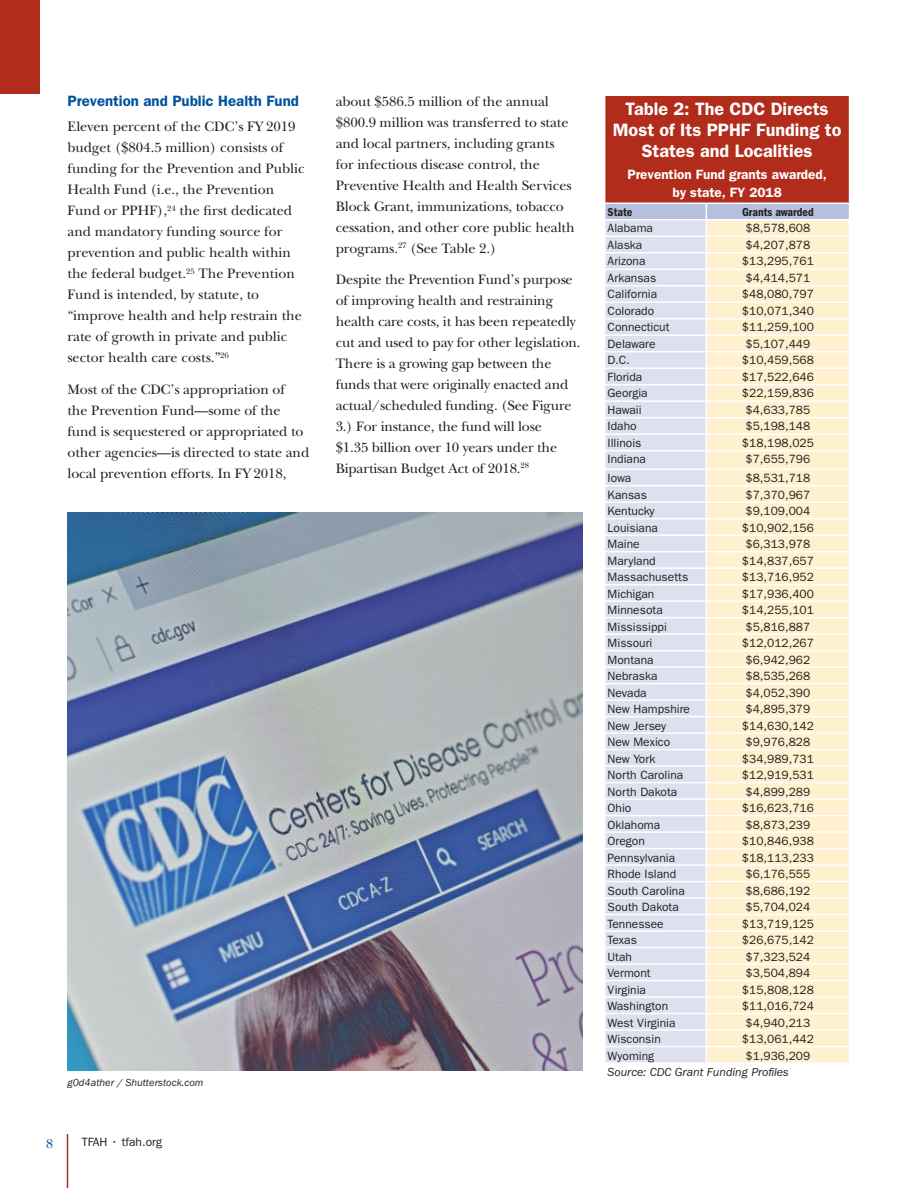
<style>
.page{position:relative;width:918px;height:1188px;background:#fff}
.page>*{position:absolute;margin:0;border:0;box-sizing:border-box;transform-origin:0 0}
.t1{font:600 18px/21px "Franklin Gothic LT";color:#fff;text-align:center}
.t2{font:600 15px "Franklin Gothic LT";color:#00529c}
.t3{font:14.25px/21px "New Baskerville";letter-spacing:-.005em;color:#231f20}
.t4{font:600 13.5px/18px "Franklin Gothic LT";color:#fff;text-align:center}
.t5{font:13.5px "New Baskerville";color:#00529c}
.t6{font:12px "Franklin Gothic LT";color:#231f20}
.t7{font:italic 12px "Franklin Gothic LT";color:#231f20}
.t8{font:600 condensed 12px "Franklin Gothic LT";color:#231f20}
.t9{font:italic 10.5px "Franklin Gothic LT";color:#231f20}
.s1{color:#b22c1c}
</style>
<div class="page">
<hr style="left:67px;top:1134px;width:1px;height:54px;background:#b22c1c">
<div style="left:0;top:0;width:40px;height:94px;background:#b22c1c"></div>
<div style="left:605px;top:95px;width:245px;height:108px;background:#b22c1c"></div>
<hr style="left:604px;top:94px;width:102px;height:2px;background:#fff">
<hr style="left:706px;top:94px;width:144px;height:2px;background:#fff">
<hr style="left:849px;top:96px;width:1px;height:106px;background:#fff">
<hr style="left:604px;top:202px;width:102px;height:2px;background:#fff">
<hr style="left:706px;top:202px;width:144px;height:2px;background:#fff">
<svg style="left:605px;top:203px;width:244px;height:860px;background:#f1ebe0"></svg>
<img style="left:68px;top:512px;width:514px;height:558px">
<p class="t2" style="left:68px;top:92px;width:233px">Prevention and Public Health Fund</p>
<p class="t3" style="left:68px;top:116px;width:239px">Eleven percent of the CDC’s FY 2019 budget ($804.5 million) consists of funding for the Prevention and Public Health Fund (i.e., the Prevention Fund or PPHF),<sup>24</sup> the first dedicated and mandatory funding source for prevention and public health within the federal budget.<sup>25</sup> The Prevention Fund is intended, by statute, to “improve health and help restrain the rate of growth in private and public sector health care costs.”<sup>26</sup></p>
<p class="t3" style="left:68px;top:379px;width:243px">Most of the CDC’s appropriation of<br>the Prevention Fund—some of the fund is sequestered or appropriated to other agencies—is directed to state and local prevention efforts. In FY 2018,</p>
<p class="t3" style="left:336px;top:90px;width:240px">about $586.5 million of the annual $800.9 million was transferred to state and local partners, including grants for infectious disease control, the Preventive Health and Health Services Block Grant, immunizations, tobacco cessation, and other core public health programs.<sup>27</sup> (See Table 2.)</p>
<p class="t3" style="left:336px;top:269px;width:246px">Despite the Prevention Fund’s purpose of improving health and restraining health care costs, it has been repeatedly cut and used to pay for other legislation.<br>There is a growing gap between the funds that were originally enacted and actual/scheduled funding. (See Figure 3.) For instance, the fund will lose<br>$1.35 billion over 10 years under the Bipartisan Budget Act of 2018.<sup>28</sup></p>
<p class="t9" style="left:68px;top:1076px;width:138px">g0d4ather / Shutterstock.com</p>
<p class="t5" style="left:46px;top:1135px;width:9px">8</p>
<p class="t6" style="left:82px;top:1135px;width:82px">TFAH <span class="s1">•</span> tfah.org</p>
<p class="t1" style="left:613px;top:98px;width:230px">Table 2: The CDC Directs<br>Most of Its PPHF Funding to<br>States and Localities</p>
<p class="t4" style="left:627px;top:166px;width:201px">Prevention Fund grants awarded, by state, FY 2018</p>
<p class="t8" style="left:608px;top:205px;width:26px">State</p>
<p class="t8" style="left:742px;top:205px;width:73px">Grants awarded</p>
<p class="t6" style="left:608px;top:222px;width:47px">Alabama</p>
<p class="t6" style="left:746px;top:222px;width:66px">$8,578,608</p>
<p class="t6" style="left:608px;top:238px;width:36px">Alaska</p>
<p class="t6" style="left:746px;top:238px;width:66px">$4,207,878</p>
<p class="t6" style="left:608px;top:255px;width:39px">Arizona</p>
<p class="t6" style="left:742px;top:255px;width:73px">$13,295,761</p>
<p class="t6" style="left:608px;top:271px;width:50px">Arkansas</p>
<p class="t6" style="left:746px;top:271px;width:66px">$4,414,571</p>
<p class="t6" style="left:608px;top:288px;width:51px">California</p>
<p class="t6" style="left:742px;top:288px;width:73px">$48,080,797</p>
<p class="t6" style="left:608px;top:304px;width:48px">Colorado</p>
<p class="t6" style="left:742px;top:304px;width:73px">$10,071,340</p>
<p class="t6" style="left:608px;top:321px;width:63px">Connecticut</p>
<p class="t6" style="left:742px;top:321px;width:73px">$11,259,100</p>
<p class="t6" style="left:608px;top:337px;width:49px">Delaware</p>
<p class="t6" style="left:746px;top:337px;width:66px">$5,107,449</p>
<p class="t6" style="left:608px;top:354px;width:24px">D.C.</p>
<p class="t6" style="left:742px;top:354px;width:73px">$10,459,568</p>
<p class="t6" style="left:608px;top:370px;width:36px">Florida</p>
<p class="t6" style="left:742px;top:370px;width:73px">$17,522,646</p>
<p class="t6" style="left:608px;top:387px;width:42px">Georgia</p>
<p class="t6" style="left:742px;top:387px;width:73px">$22,159,836</p>
<p class="t6" style="left:608px;top:403px;width:36px">Hawaii</p>
<p class="t6" style="left:746px;top:403px;width:66px">$4,633,785</p>
<p class="t6" style="left:608px;top:420px;width:31px">Idaho</p>
<p class="t6" style="left:746px;top:420px;width:66px">$5,198,148</p>
<p class="t6" style="left:608px;top:436px;width:35px">Illinois</p>
<p class="t6" style="left:742px;top:436px;width:73px">$18,198,025</p>
<p class="t6" style="left:608px;top:453px;width:40px">Indiana</p>
<p class="t6" style="left:746px;top:453px;width:66px">$7,655,796</p>
<p class="t6" style="left:608px;top:471px;width:25px">Iowa</p>
<p class="t6" style="left:746px;top:471px;width:66px">$8,531,718</p>
<p class="t6" style="left:608px;top:488px;width:41px">Kansas</p>
<p class="t6" style="left:746px;top:488px;width:66px">$7,370,967</p>
<p class="t6" style="left:608px;top:504px;width:48px">Kentucky</p>
<p class="t6" style="left:746px;top:504px;width:66px">$9,109,004</p>
<p class="t6" style="left:608px;top:521px;width:52px">Louisiana</p>
<p class="t6" style="left:742px;top:521px;width:73px">$10,902,156</p>
<p class="t6" style="left:608px;top:537px;width:34px">Maine</p>
<p class="t6" style="left:746px;top:537px;width:66px">$6,313,978</p>
<p class="t6" style="left:608px;top:554px;width:50px">Maryland</p>
<p class="t6" style="left:742px;top:554px;width:73px">$14,837,657</p>
<p class="t6" style="left:608px;top:570px;width:82px">Massachusetts</p>
<p class="t6" style="left:742px;top:570px;width:73px">$13,716,952</p>
<p class="t6" style="left:608px;top:587px;width:48px">Michigan</p>
<p class="t6" style="left:742px;top:587px;width:73px">$17,936,400</p>
<p class="t6" style="left:608px;top:603px;width:57px">Minnesota</p>
<p class="t6" style="left:742px;top:603px;width:73px">$14,255,101</p>
<p class="t6" style="left:608px;top:620px;width:61px">Mississippi</p>
<p class="t6" style="left:746px;top:620px;width:66px">$5,816,887</p>
<p class="t6" style="left:608px;top:636px;width:46px">Missouri</p>
<p class="t6" style="left:742px;top:636px;width:73px">$12,012,267</p>
<p class="t6" style="left:608px;top:653px;width:48px">Montana</p>
<p class="t6" style="left:746px;top:653px;width:66px">$6,942,962</p>
<p class="t6" style="left:608px;top:669px;width:51px">Nebraska</p>
<p class="t6" style="left:746px;top:669px;width:66px">$8,535,268</p>
<p class="t6" style="left:608px;top:686px;width:40px">Nevada</p>
<p class="t6" style="left:746px;top:686px;width:66px">$4,052,390</p>
<p class="t6" style="left:608px;top:702px;width:84px">New Hampshire</p>
<p class="t6" style="left:746px;top:702px;width:66px">$4,895,379</p>
<p class="t6" style="left:608px;top:719px;width:60px">New Jersey</p>
<p class="t6" style="left:742px;top:719px;width:73px">$14,630,142</p>
<p class="t6" style="left:608px;top:735px;width:64px">New Mexico</p>
<p class="t6" style="left:746px;top:735px;width:66px">$9,976,828</p>
<p class="t6" style="left:608px;top:752px;width:49px">New York</p>
<p class="t6" style="left:742px;top:752px;width:73px">$34,989,731</p>
<p class="t6" style="left:608px;top:768px;width:77px">North Carolina</p>
<p class="t6" style="left:742px;top:768px;width:73px">$12,919,531</p>
<p class="t6" style="left:608px;top:785px;width:71px">North Dakota</p>
<p class="t6" style="left:746px;top:785px;width:66px">$4,899,289</p>
<p class="t6" style="left:608px;top:801px;width:25px">Ohio</p>
<p class="t6" style="left:742px;top:801px;width:73px">$16,623,716</p>
<p class="t6" style="left:608px;top:818px;width:54px">Oklahoma</p>
<p class="t6" style="left:746px;top:818px;width:66px">$8,873,239</p>
<p class="t6" style="left:608px;top:834px;width:39px">Oregon</p>
<p class="t6" style="left:742px;top:834px;width:73px">$10,846,938</p>
<p class="t6" style="left:608px;top:851px;width:69px">Pennsylvania</p>
<p class="t6" style="left:742px;top:851px;width:73px">$18,113,233</p>
<p class="t6" style="left:608px;top:867px;width:70px">Rhode Island</p>
<p class="t6" style="left:746px;top:867px;width:66px">$6,176,555</p>
<p class="t6" style="left:608px;top:884px;width:79px">South Carolina</p>
<p class="t6" style="left:746px;top:884px;width:66px">$8,686,192</p>
<p class="t6" style="left:608px;top:900px;width:73px">South Dakota</p>
<p class="t6" style="left:746px;top:900px;width:66px">$5,704,024</p>
<p class="t6" style="left:608px;top:917px;width:58px">Tennessee</p>
<p class="t6" style="left:742px;top:917px;width:73px">$13,719,125</p>
<p class="t6" style="left:608px;top:933px;width:31px">Texas</p>
<p class="t6" style="left:742px;top:933px;width:73px">$26,675,142</p>
<p class="t6" style="left:608px;top:950px;width:26px">Utah</p>
<p class="t6" style="left:746px;top:950px;width:66px">$7,323,524</p>
<p class="t6" style="left:608px;top:966px;width:45px">Vermont</p>
<p class="t6" style="left:746px;top:966px;width:66px">$3,504,894</p>
<p class="t6" style="left:608px;top:983px;width:40px">Virginia</p>
<p class="t6" style="left:742px;top:983px;width:73px">$15,808,128</p>
<p class="t6" style="left:608px;top:999px;width:62px">Washington</p>
<p class="t6" style="left:742px;top:999px;width:73px">$11,016,724</p>
<p class="t6" style="left:608px;top:1016px;width:69px">West Virginia</p>
<p class="t6" style="left:746px;top:1016px;width:66px">$4,940,213</p>
<p class="t6" style="left:608px;top:1032px;width:55px">Wisconsin</p>
<p class="t6" style="left:742px;top:1032px;width:73px">$13,061,442</p>
<p class="t6" style="left:608px;top:1049px;width:48px">Wyoming</p>
<p class="t6" style="left:746px;top:1049px;width:66px">$1,936,209</p>
<p class="t7" style="left:608px;top:1065px;width:183px">Source: CDC Grant Funding Profiles</p>
</div>
